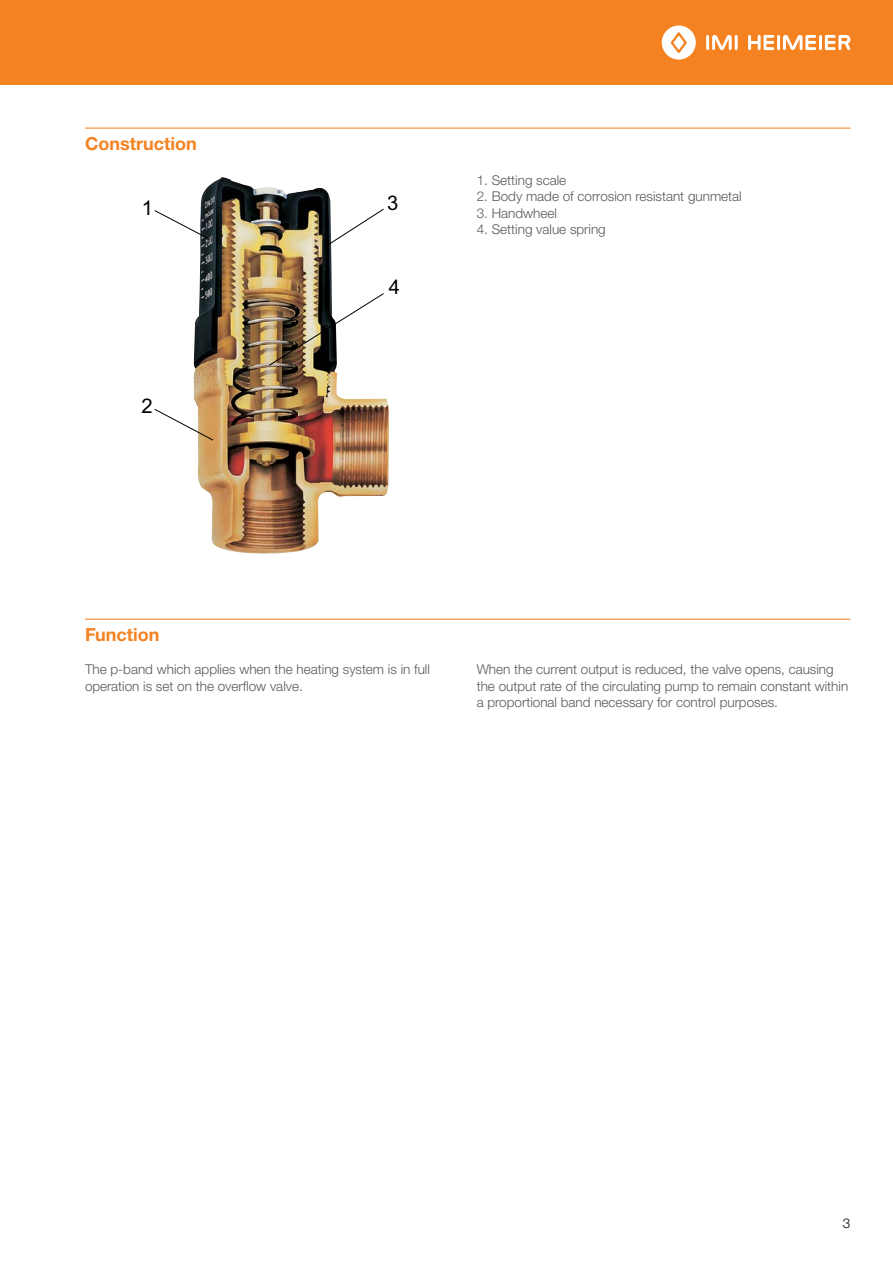
<style>
.page{position:relative;width:893px;height:1263px;background:#fff}
.page>*{position:absolute;margin:0;border:0;box-sizing:border-box;transform-origin:0 0}
.t1{font:20.25px "Arial";color:#000}
.t2{font:700 18px "Helvetica Neue LTW1 G";color:#f58220}
.t3{font:300 13.5px/16.5px "Helvetica Neue LTW1 G";color:#58595b}
.t4{font:300 13.5px "Helvetica Neue LTW1 G";color:#000}
</style>
<div class="page">
<div style="left:0;top:0;width:893px;height:85px;background:#f58220"></div>
<hr style="left:706px;top:35px;width:3px;height:15px;background:#fff">
<hr style="left:735px;top:35px;width:3px;height:15px;background:#fff">
<svg style="left:712px;top:35px;width:20px;height:15px"></svg>
<svg style="left:662px;top:25px;width:34px;height:35px"></svg>
<hr style="left:777px;top:35px;width:3px;height:15px;background:#fff">
<svg style="left:748px;top:35px;width:26px;height:15px"></svg>
<hr style="left:819px;top:35px;width:3px;height:15px;background:#fff">
<svg style="left:783px;top:35px;width:33px;height:15px"></svg>
<svg style="left:825px;top:35px;width:25px;height:15px"></svg>
<hr style="left:85px;top:128px;width:765px;height:1px;background:#f58220">
<hr style="left:85px;top:619px;width:765px;height:1px;background:#f58220">
<img style="left:197px;top:177px;width:192px;height:377px">
<img style="left:154px;top:208px;width:230px;height:233px">
<h2 class="t2" style="left:85px;top:132px;width:113px">Construction</h2>
<h1 class="t1" style="left:142px;top:195px;width:13px">1</h1>
<h1 class="t1" style="left:141px;top:393px;width:13px">2</h1>
<h1 class="t1" style="left:387px;top:190px;width:13px">3</h1>
<h1 class="t1" style="left:389px;top:273px;width:13px">4</h1>
<p class="t3" style="left:477px;top:172px;width:91px">1. Setting scale</p>
<p class="t3" style="left:477px;top:188px;width:266px">2. Body made of corrosion resistant gunmetal</p>
<p class="t3" style="left:477px;top:205px;width:82px">3. Handwheel</p>
<p class="t3" style="left:477px;top:221px;width:131px">4. Setting value spring</p>
<h2 class="t2" style="left:85px;top:623px;width:76px">Function</h2>
<p class="t3" style="left:85px;top:661px;width:346px">The p-band which applies when the heating system is in full operation is set on the overflow valve.</p>
<p class="t3" style="left:477px;top:661px;width:373px">When the current output is reduced, the valve opens, causing the output rate of the circulating pump to remain constant within a proportional band necessary for control purposes.</p>
<p class="t4" style="left:843px;top:1215px;width:9px">3</p>
</div>
